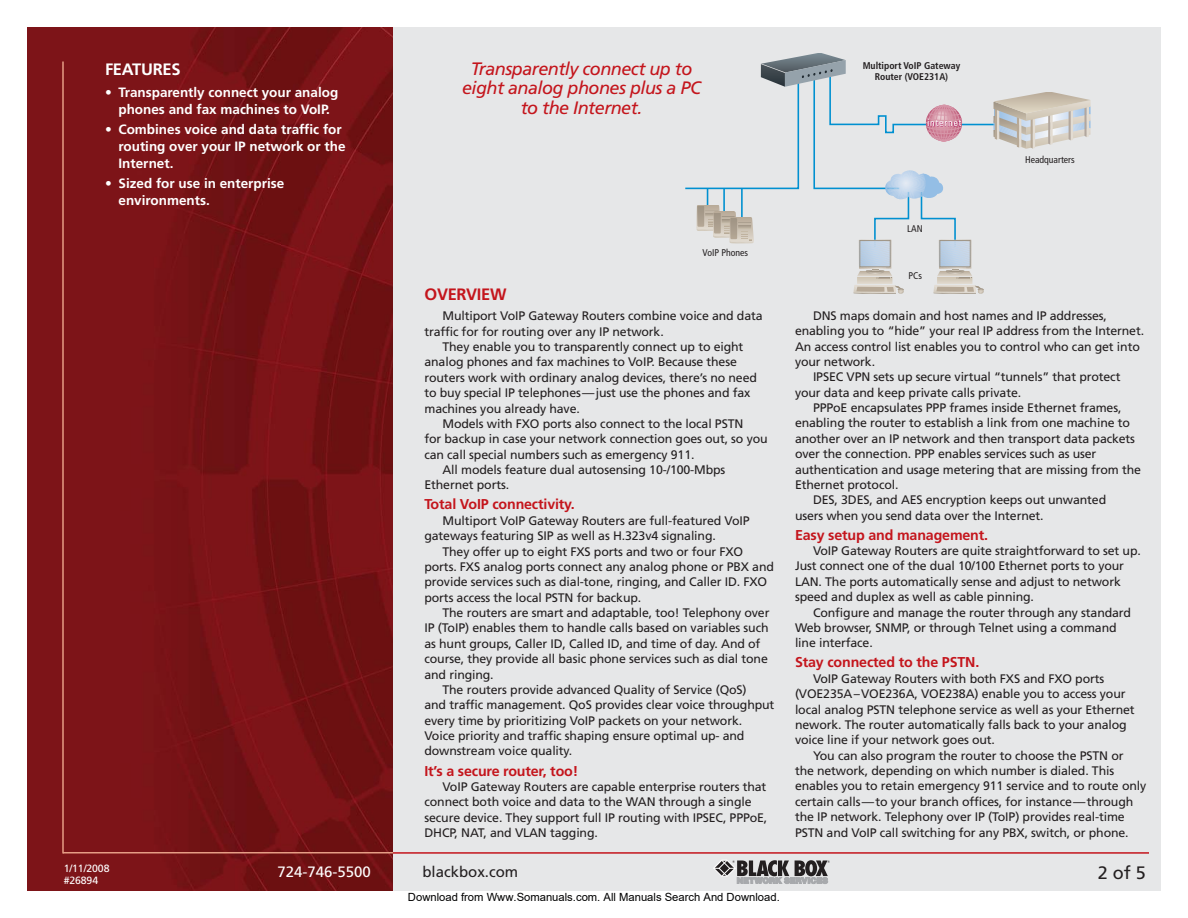
<style>
.page{position:relative;width:1188px;height:918px;background:#fff}
.page>*{position:absolute;margin:0;border:0;box-sizing:border-box;transform-origin:0 0}
.t1{font:italic 18px/19.5px "Frutiger";letter-spacing:-.03em;color:#c4151c;text-align:center}
.t2{font:18px "Frutiger";color:#231f20}
.t3{font:700 16.5px "Frutiger";letter-spacing:-.015em;color:#fff}
.t4{font:700 16.5px "Frutiger";letter-spacing:-.015em;color:#c4151c}
.t5{font:15px "Frutiger";color:#fff}
.t6{font:15px "Frutiger";color:#231f20}
.t7{font:700 14.25px "Frutiger";letter-spacing:-.01em;color:#c4151c}
.t8{font:700 13.5px/17.2px "Frutiger";color:#fff}
.t9{font:12.3px/15.3px "Frutiger";letter-spacing:-.01em;color:#231f20}
.t10{font:11.25px "Arial";color:#000}
.t11{font:10.5px/12px "Frutiger";letter-spacing:-.01em;color:#fff}
.t12{font:700 condensed 9.75px/11.2px "Frutiger";color:#231f20;text-align:center}
.t13{font:condensed 9.75px "Frutiger";color:#231f20}
</style>
<div class="page">
<div style="left:380px;top:27px;width:781px;height:864px;background:#e6e7e8"></div>
<img style="left:27px;top:27px;width:366px;height:864px">
<hr style="left:62px;top:62px;width:2px;height:792px;background:#e69d85">
<svg style="left:713px;top:860px;width:117px;height:24px"></svg>
<hr style="left:63px;top:852px;width:330px;height:2px;background:#e69d85">
<hr style="left:393px;top:852px;width:756px;height:2px;background:#c4151c">
<svg style="left:685px;top:53px;width:406px;height:241px"></svg>
<h2 class="t3" style="left:105px;top:63px;width:77px">FEATURES</h2>
<p class="t8" style="left:105px;top:85px;width:235px;text-align:center">• Transparently connect your analog phones and fax machines to VoIP.</p>
<p class="t8" style="left:118px;top:122px;width:229px;text-indent:-14px">• Combines voice and data traffic for routing over your IP network or the<br>Internet.</p>
<p class="t8" style="left:118px;top:176px;width:167px;text-indent:-14px">• Sized for use in enterprise environments.</p>
<h1 class="t1" style="left:462px;top:60px;width:241px">Transparently connect up to eight analog phones plus a PC to the Internet.</h1>
<p class="t13" style="left:702px;top:249px;width:47px">VoIP Phones</p>
<h2 class="t4" style="left:424px;top:288px;width:84px">OVERVIEW</h2>
<p class="t9" style="left:442px;top:309px;width:322px">Multiport VoIP Gateway Routers combine voice and data</p>
<p class="t9" style="left:424px;top:325px;width:241px">traffic for for routing over any IP network.</p>
<p class="t9" style="left:442px;top:340px;width:302px">They enable you to transparently connect up to eight</p>
<p class="t9" style="left:424px;top:355px;width:314px">analog phones and fax machines to VoIP. Because these</p>
<p class="t9" style="left:424px;top:371px;width:334px">routers work with ordinary analog devices, there’s no need</p>
<p class="t9" style="left:424px;top:386px;width:327px">to buy special IP telephones—just use the phones and fax</p>
<p class="t9" style="left:424px;top:402px;width:157px">machines you already have.</p>
<p class="t9" style="left:442px;top:417px;width:302px">Models with FXO ports also connect to the local PSTN</p>
<p class="t9" style="left:424px;top:432px;width:345px">for backup in case your network connection goes out, so you</p>
<p class="t9" style="left:424px;top:448px;width:272px">can call special numbers such as emergency 911.</p>
<p class="t9" style="left:442px;top:463px;width:284px">All models feature dual autosensing 10-/100-Mbps</p>
<p class="t9" style="left:424px;top:478px;width:86px">Ethernet ports.</p>
<p class="t7" style="left:424px;top:499px;width:152px">Total VoIP connectivity.</p>
<p class="t9" style="left:424px;top:514px;width:327px;text-indent:18px">Multiport VoIP Gateway Routers are full-featured VoIP gateways featuring SIP as well as H.323v4 signaling.</p>
<p class="t9" style="left:424px;top:545px;width:351px;text-indent:18px">They offer up to eight FXS ports and two or four FXO ports. FXS analog ports connect any analog phone or PBX and provide services such as dial-tone, ringing, and Caller ID. FXO ports access the local PSTN for backup.</p>
<p class="t9" style="left:442px;top:606px;width:329px">The routers are smart and adaptable, too! Telephony over</p>
<p class="t9" style="left:424px;top:622px;width:346px">IP (ToIP) enables them to handle calls based on variables such</p>
<p class="t9" style="left:424px;top:637px;width:337px">as hunt groups, Caller ID, Called ID, and time of day. And of</p>
<p class="t9" style="left:424px;top:652px;width:345px">course, they provide all basic phone services such as dial tone</p>
<p class="t9" style="left:424px;top:668px;width:71px">and ringing.</p>
<p class="t9" style="left:442px;top:683px;width:306px">The routers provide advanced Quality of Service (QoS)</p>
<p class="t9" style="left:424px;top:698px;width:351px">and traffic management. QoS provides clear voice throughput</p>
<p class="t9" style="left:424px;top:714px;width:319px">every time by prioritizing VoIP packets on your network.</p>
<p class="t9" style="left:424px;top:729px;width:322px">Voice priority and traffic shaping ensure optimal up- and</p>
<p class="t9" style="left:424px;top:745px;width:149px">downstream voice quality.</p>
<p class="t7" style="left:424px;top:765px;width:155px">It’s a secure router, too!</p>
<p class="t9" style="left:424px;top:780px;width:344px;text-indent:18px">VoIP Gateway Routers are capable enterprise routers that connect both voice and data to the WAN through a single secure device. They support full IP routing with IPSEC, PPPoE, DHCP, NAT, and VLAN tagging.</p>
<p class="t11" style="left:64px;top:863px;width:47px">1/11/2008 #26894</p>
<p class="t5" style="left:278px;top:866px;width:95px">724-746-5500</p>
<p class="t6" style="left:422px;top:866px;width:97px">blackbox.com</p>
<p class="t10" style="left:408px;top:890px;width:373px">Download from Www.Somanuals.com. All Manuals Search And Download.</p>
<p class="t12" style="left:863px;top:61px;width:99px">Multiport VoIP Gateway<br>Router (VOE231A)</p>
<p class="t13" style="left:907px;top:224px;width:17px">LAN</p>
<p class="t13" style="left:908px;top:272px;width:15px">PCs</p>
<p class="t13" style="left:1025px;top:156px;width:51px">Headquarters</p>
<p class="t9" style="left:813px;top:309px;width:296px">DNS maps domain and host names and IP addresses,</p>
<p class="t9" style="left:795px;top:324px;width:351px">enabling you to “hide” your real IP address from the Internet.</p>
<p class="t9" style="left:795px;top:340px;width:346px">An access control list enables you to control who can get into</p>
<p class="t9" style="left:795px;top:355px;width:82px">your network.</p>
<p class="t9" style="left:813px;top:370px;width:309px">IPSEC VPN sets up secure virtual “tunnels” that protect</p>
<p class="t9" style="left:795px;top:386px;width:228px">your data and keep private calls private.</p>
<p class="t9" style="left:813px;top:401px;width:310px">PPPoE encapsulates PPP frames inside Ethernet frames,</p>
<p class="t9" style="left:795px;top:416px;width:337px">enabling the router to establish a link from one machine to</p>
<p class="t9" style="left:795px;top:432px;width:342px">another over an IP network and then transport data packets</p>
<p class="t9" style="left:795px;top:447px;width:303px">over the connection. PPP enables services such as user</p>
<p class="t9" style="left:795px;top:463px;width:348px">authentication and usage metering that are missing from the</p>
<p class="t9" style="left:795px;top:478px;width:105px">Ethernet protocol.</p>
<p class="t9" style="left:813px;top:493px;width:295px">DES, 3DES, and AES encryption keeps out unwanted</p>
<p class="t9" style="left:795px;top:509px;width:250px">users when you send data over the Internet.</p>
<p class="t7" style="left:795px;top:529px;width:195px">Easy setup and management.</p>
<p class="t9" style="left:795px;top:544px;width:347px;text-indent:18px">VoIP Gateway Routers are quite straightforward to set up.<br>Just connect one of the dual 10/100 Ethernet ports to your LAN. The ports automatically sense and adjust to network speed and duplex as well as cable pinning.</p>
<p class="t9" style="left:795px;top:606px;width:338px;text-indent:18px">Configure and manage the router through any standard<br>Web browser, SNMP, or through Telnet using a command line interface.</p>
<p class="t7" style="left:795px;top:657px;width:186px">Stay connected to the PSTN.</p>
<p class="t9" style="left:795px;top:672px;width:341px;text-indent:18px">VoIP Gateway Routers with both FXS and FXO ports (VOE235A–VOE236A, VOE238A) enable you to access your local analog PSTN telephone service as well as your Ethernet nework. The router automatically falls back to your analog voice line if your network goes out.</p>
<p class="t9" style="left:795px;top:749px;width:353px;text-indent:18px">You can also program the router to choose the PSTN or<br>the network, depending on which number is dialed. This enables you to retain emergency 911 service and to route only certain calls—to your branch offices, for instance—through the IP network. Telephony over IP (ToIP) provides real-time PSTN and VoIP call switching for any PBX, switch, or phone.</p>
<h1 class="t2" style="left:1098px;top:866px;width:50px">2 of 5</h1>
</div>
